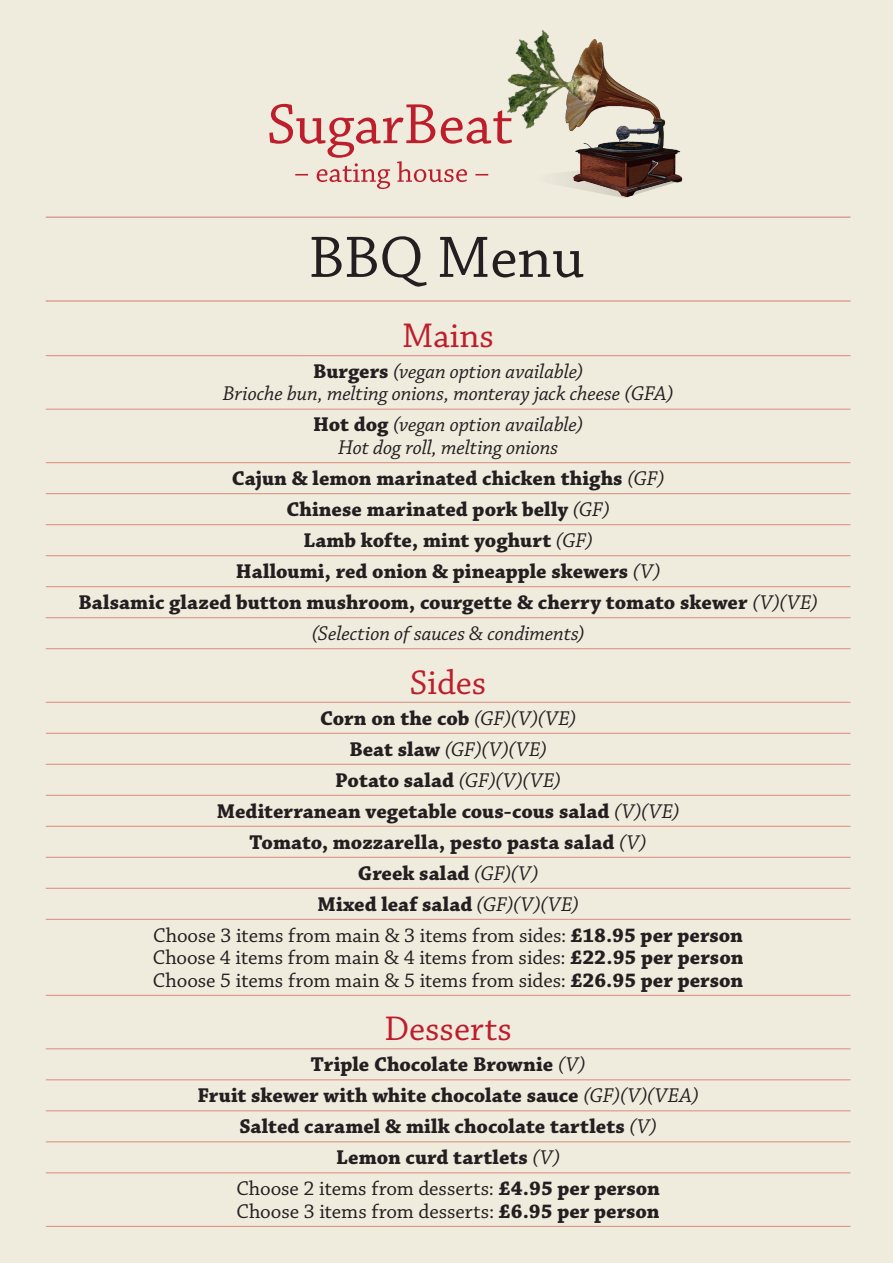
<style>
.page{position:relative;width:893px;height:1263px;background:#efebdd}
.page>*{position:absolute;margin:0;border:0;box-sizing:border-box;transform-origin:0 0}
.t1{font:61.5px "Chaparral Pro";color:#231f20}
.t2{font:36px "Chaparral Pro";color:#be1d2c}
.t3{font:700 21px/31px "Chaparral Pro";color:#231f20;text-align:center}
.t4{font:21px/22.5px "Chaparral Pro";color:#231f20}
.t5{font:italic 21px/22.5px "Chaparral Pro";letter-spacing:-.005em;color:#231f20;text-align:center}
.s1{font-weight:700;font-style:normal}
.s2{font-weight:400;font-style:italic}
.s3{font-weight:400}
.s4{font-weight:700}
</style>
<div class="page">
<hr style="left:46px;top:355px;width:804px;height:1px;background:#db8c7b">
<hr style="left:46px;top:409px;width:804px;height:1px;background:#db8c7b">
<hr style="left:46px;top:462px;width:804px;height:1px;background:#db8c7b">
<hr style="left:46px;top:493px;width:804px;height:1px;background:#db8c7b">
<hr style="left:46px;top:524px;width:804px;height:1px;background:#db8c7b">
<hr style="left:46px;top:555px;width:804px;height:1px;background:#db8c7b">
<hr style="left:46px;top:586px;width:804px;height:1px;background:#db8c7b">
<hr style="left:46px;top:617px;width:804px;height:1px;background:#db8c7b">
<hr style="left:46px;top:648px;width:804px;height:1px;background:#db8c7b">
<hr style="left:46px;top:702px;width:804px;height:1px;background:#db8c7b">
<hr style="left:46px;top:733px;width:804px;height:1px;background:#db8c7b">
<hr style="left:46px;top:764px;width:804px;height:1px;background:#db8c7b">
<hr style="left:46px;top:795px;width:804px;height:1px;background:#db8c7b">
<hr style="left:46px;top:826px;width:804px;height:1px;background:#db8c7b">
<hr style="left:46px;top:857px;width:804px;height:1px;background:#db8c7b">
<hr style="left:46px;top:888px;width:804px;height:1px;background:#db8c7b">
<hr style="left:46px;top:919px;width:804px;height:1px;background:#db8c7b">
<hr style="left:46px;top:995px;width:804px;height:1px;background:#db8c7b">
<hr style="left:46px;top:1048px;width:804px;height:1px;background:#db8c7b">
<hr style="left:46px;top:1079px;width:804px;height:1px;background:#db8c7b">
<hr style="left:46px;top:1110px;width:804px;height:1px;background:#db8c7b">
<hr style="left:46px;top:1141px;width:804px;height:1px;background:#db8c7b">
<hr style="left:46px;top:1172px;width:804px;height:1px;background:#db8c7b">
<hr style="left:46px;top:1226px;width:804px;height:1px;background:#db8c7b">
<svg style="left:269px;top:104px;width:243px;height:85px"></svg>
<img style="left:575px;top:49px;width:106px;height:115px">
<img style="left:485px;top:30px;width:118px;height:112px">
<svg style="left:566px;top:164px;width:117px;height:34px"></svg>
<hr style="left:46px;top:301px;width:804px;height:1px;background:#db8c7b">
<hr style="left:46px;top:217px;width:804px;height:1px;background:#db8c7b">
<h1 class="t1" style="left:309px;top:223px;width:277px">BBQ Menu</h1>
<h2 class="t2" style="left:402px;top:316px;width:93px">Mains</h2>
<p class="t5" style="left:223px;top:361px;width:452px"><span class="s1">Burgers</span> (vegan option available)<br>Brioche bun, melting onions, monteray jack cheese (GFA)</p>
<p class="t5" style="left:313px;top:414px;width:272px"><span class="s1">Hot dog</span> (vegan option available)<br>Hot dog roll, melting onions</p>
<p class="t3" style="left:78px;top:463px;width:741px">Cajun &amp; lemon marinated chicken thighs <span class="s2">(GF)<br></span>Chinese marinated pork belly <span class="s2">(GF)<br></span>Lamb kofte, mint yoghurt <span class="s2">(GF)<br></span>Halloumi, red onion &amp; pineapple skewers <span class="s2">(V)<br></span>Balsamic glazed button mushroom, courgette &amp; cherry tomato skewer <span class="s2">(V)(VE) (Selection of sauces &amp; condiments)</span></p>
<h2 class="t2" style="left:410px;top:662px;width:78px">Sides</h2>
<p class="t3" style="left:153px;top:703px;width:591px">Corn on the cob <span class="s2">(GF)(V)(VE)<br></span>Beat slaw <span class="s2">(GF)(V)(VE)<br></span>Potato salad <span class="s2">(GF)(V)(VE)<br></span>Mediterranean vegetable cous-cous salad <span class="s2">(V)(VE)<br></span>Tomato, mozzarella, pesto pasta salad <span class="s2">(V)<br></span>Greek salad <span class="s2">(GF)(V)<br></span>Mixed leaf salad <span class="s2">(GF)(V)(VE)<br></span><span class="s3">Choose 3 items from main &amp; 3 items from sides:</span> £18.95 per person</p>
<p class="t4" style="left:153px;top:947px;width:592px">Choose 4 items from main &amp; 4 items from sides: <span class="s4">£22.95 per person<br></span>Choose 5 items from main &amp; 5 items from sides: <span class="s4">£26.95 per person</span></p>
<h2 class="t2" style="left:384px;top:1009px;width:129px">Desserts</h2>
<p class="t3" style="left:197px;top:1049px;width:503px">Triple Chocolate Brownie <span class="s2">(V)<br></span>Fruit skewer with white chocolate sauce <span class="s2">(GF)(V)(VEA)<br></span>Salted caramel &amp; milk chocolate tartlets <span class="s2">(V)<br></span>Lemon curd tartlets <span class="s2">(V)<br></span><span class="s3">Choose 2 items from desserts:</span> £4.95 per person</p>
<p class="t4" style="left:236px;top:1200px;width:425px">Choose 3 items from desserts: <span class="s4">£6.95 per person</span></p>
</div>
